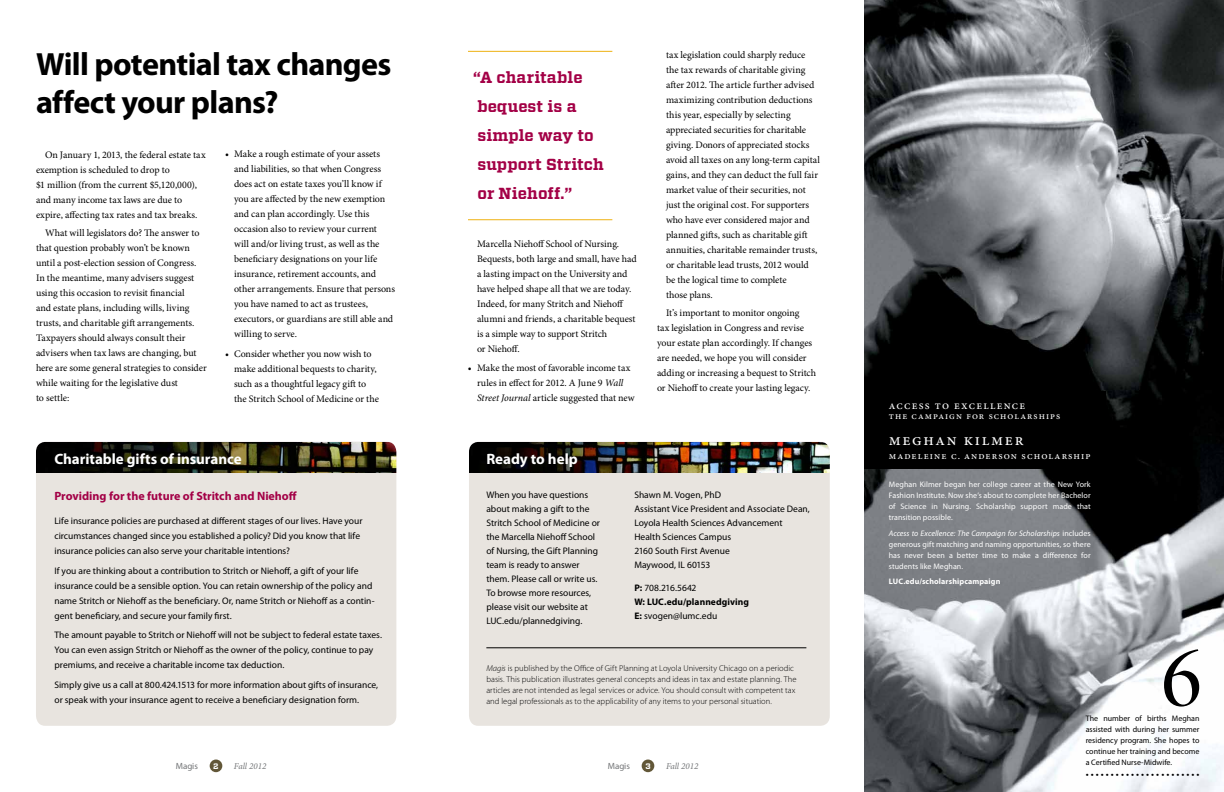
<style>
.page{position:relative;width:1224px;height:792px;background:#fff}
.page>*{position:absolute;margin:0;border:0;box-sizing:border-box;transform-origin:0 0}
.t1{font:93.6px "Minion Pro Disp";color:#000}
.t2{font:700 32.2px/38px "Myriad Pro";letter-spacing:-.025em;color:#000}
.t3{font:16.9px "Minion Pro";letter-spacing:.1em;color:#fff}
.t4{font:700 16px/29px "Vitesse";letter-spacing:.01em;color:#a30046}
.t5{font:700 15px "Myriad Pro";letter-spacing:-.005em;color:#fff}
.t6{font:300 12.1px "Myriad Pro";color:#000}
.t7{font:700 12px "Myriad Pro";color:#a30046}
.t8{font:12px "Minion Pro";letter-spacing:.1em;color:#fff}
.t9{font:10.6px "Minion Pro";letter-spacing:.1em;color:#fff}
.t10{font:10.2px "Minion Pro";letter-spacing:.1em;color:#fff}
.t11{font:10px/15px "Minion Pro";letter-spacing:-.005em;color:#000}
.t12{font:9.5px/14px "Myriad Pro";color:#000}
.t13{font:700 9.5px/14px "Myriad Pro";letter-spacing:.005em;color:#000}
.t14{font:italic 9px "Minion Pro";color:#737577}
.t15{font:9px "Myriad Pro";color:#737577}
.t16{font:300 8.5px/11.3px "Myriad Pro";color:#000}
.t17{font:8px/11px "Myriad Pro";letter-spacing:.01em;color:#fff;text-align:justify}
.t18{font:8px/11px "Myriad Pro";color:#000;text-align:justify}
.t19{font:700 8px "Myriad Pro";letter-spacing:.015em;color:#fff}
.t20{font:700 8px "Vitesse";color:#fff}
.s1{font-style:italic}
.s2{font-weight:400}
</style>
<div class="page">
<img style="left:864px;top:0;width:360px;height:792px">
<div style="left:642px;top:760px;width:12px;height:12px;background:#625738;border-radius:50%"></div>
<div style="left:210px;top:760px;width:12px;height:12px;background:#625738;border-radius:50%"></div>
<svg style="left:36px;top:441px;width:361px;height:285px;background:#d2cfc8"></svg>
<div style="left:864px;top:391px;width:242px;height:78px;background:#000"></div>
<svg style="left:469px;top:441px;width:361px;height:285px;background:#d4d0cb"></svg>
<hr style="left:486px;top:648px;width:320px;height:1px;background:#000">
<hr style="left:468px;top:51px;width:144px;height:1px;background:#eeb111">
<hr style="left:468px;top:219px;width:144px;height:1px;background:#eeb111">
<h2 class="t2" style="left:36px;top:46px;width:357px">Will potential tax changes affect your plans?</h2>
<p class="t11" style="left:36px;top:148px;width:171px;text-indent:9px">On January 1, 2013, the federal estate tax exemption is scheduled to drop to<br>$1 million (from the current $5,120,000), and many income tax laws are due to expire, affecting tax rates and tax breaks.</p>
<p class="t11" style="left:36px;top:226px;width:172px;text-indent:9px">What will legislators do? The answer to that question probably won’t be known until a post-election session of Congress.<br>In the meantime, many advisers suggest using this occasion to revisit financial<br>and estate plans, including wills, living trusts, and charitable gift arrangements.<br>Taxpayers should always consult their advisers when tax laws are changing, but here are some general strategies to consider while waiting for the legislative dust<br>to settle:</p>
<p class="t11" style="left:234px;top:147px;width:163px;text-indent:-9px">• Make a rough estimate of your assets and liabilities, so that when Congress does act on estate taxes you’ll know if you are affected by the new exemption and can plan accordingly. Use this occasion also to review your current<br>will and/or living trust, as well as the beneficiary designations on your life insurance, retirement accounts, and other arrangements. Ensure that persons you have named to act as trustees, executors, or guardians are still able and willing to serve.</p>
<p class="t11" style="left:234px;top:346px;width:146px;text-indent:-9px">• Consider whether you now wish to make additional bequests to charity, such as a thoughtful legacy gift to the Stritch School of Medicine or the</p>
<h3 class="t4" style="left:473px;top:63px;width:132px">“A charitable bequest is a simple way to support Stritch or Niehoff.”</h3>
<p class="t11" style="left:477px;top:237px;width:161px">Marcella Niehoff School of Nursing.<br>Bequests, both large and small, have had a lasting impact on the University and have helped shape all that we are today.<br>Indeed, for many Stritch and Niehoff alumni and friends, a charitable bequest is a simple way to support Stritch<br>or Niehoff.</p>
<p class="t11" style="left:477px;top:361px;width:159px;text-indent:-9px">• Make the most of favorable income tax rules in effect for 2012. A June 9 <span class="s1">Wall<br>Street Journal</span> article suggested that new</p>
<h3 class="t5" style="left:54px;top:451px;width:189px">Charitable gifts of insurance</h3>
<h3 class="t5" style="left:486px;top:451px;width:93px">Ready to help</h3>
<p class="t11" style="left:666px;top:48px;width:156px">tax legislation could sharply reduce the tax rewards of charitable giving after 2012. The article further advised maximizing contribution deductions this year, especially by selecting appreciated securities for charitable giving. Donors of appreciated stocks avoid all taxes on any long-term capital gains, and they can deduct the full fair market value of their securities, not just the original cost. For supporters who have ever considered major and planned gifts, such as charitable gift annuities, charitable remainder trusts, or charitable lead trusts, 2012 would be the logical time to complete<br>those plans.</p>
<p class="t11" style="left:657px;top:306px;width:161px;text-indent:9px">It’s important to monitor ongoing<br>tax legislation in Congress and revise your estate plan accordingly. If changes are needed, we hope you will consider adding or increasing a bequest to Stritch or Niehoff to create your lasting legacy.</p>
<p class="t7" style="left:54px;top:489px;width:244px">Providing for the future of Stritch and Niehoff</p>
<p class="t12" style="left:54px;top:514px;width:309px;line-height:15px">Life insurance policies are purchased at different stages of our lives. Have your circumstances changed since you established a policy? Did you know that life insurance policies can also serve your charitable intentions?</p>
<p class="t12" style="left:54px;top:563px;width:322px;line-height:15px">If you are thinking about a contribution to Stritch or Niehoff, a gift of your life insurance could be a sensible option. You can retain ownership of the policy and name Stritch or Niehoff as the beneficiary. Or, name Stritch or Niehoff as a contin&shy;gent beneficiary, and secure your family first.</p>
<p class="t12" style="left:54px;top:628px;width:329px;line-height:15px">The amount payable to Stritch or Niehoff will not be subject to federal estate taxes.<br>You can even assign Stritch or Niehoff as the owner of the policy, continue to pay premiums, and receive a charitable income tax deduction.</p>
<p class="t12" style="left:54px;top:677px;width:325px;line-height:15px">Simply give us a call at 800.424.1513 for more information about gifts of insurance, or speak with your insurance agent to receive a beneficiary designation form.</p>
<p class="t12" style="left:486px;top:488px;width:115px">When you have questions about making a gift to the<br>Stritch School of Medicine or the Marcella Niehoff School of Nursing, the Gift Planning team is ready to answer them. Please call or write us.<br>To browse more resources, please visit our website at<br>LUC.edu/plannedgiving.</p>
<p class="t12" style="left:634px;top:488px;width:177px">Shawn M. Vogen, PhD<br>Assistant Vice President and Associate Dean,<br>Loyola Health Sciences Advancement<br>Health Sciences Campus<br>2160 South First Avenue<br>Maywood, IL 60153</p>
<p class="t13" style="left:634px;top:581px;width:116px">P: <span class="s2">708.216.5642<br></span>W: LUC.edu/plannedgiving<br>E: <span class="s2">svogen@lumc.edu</span></p>
<p class="t16" style="left:486px;top:662px;width:312px"><span class="s1">Magis</span> is published by the Office of Gift Planning at Loyola University Chicago on a periodic basis. This publication illustrates general concepts and ideas in tax and estate planning. The articles are not intended as legal services or advice. You should consult with competent tax and legal professionals as to the applicability of any items to your personal situation.</p>
<p class="t15" style="left:176px;top:761px;width:24px">Magis</p>
<p class="t20" style="left:213px;top:761px;width:7px">2</p>
<p class="t14" style="left:234px;top:760px;width:34px">Fall 2012</p>
<p class="t15" style="left:608px;top:761px;width:24px">Magis</p>
<p class="t20" style="left:645px;top:761px;width:7px">3</p>
<p class="t14" style="left:666px;top:760px;width:34px">Fall 2012</p>
<p class="t8" style="left:889px;top:398px;width:138px">access to excellence</p>
<p class="t10" style="left:889px;top:410px;width:173px">the campaign for scholarships</p>
<h3 class="t3" style="left:889px;top:429px;width:136px">meghan kilmer</h3>
<p class="t9" style="left:889px;top:449px;width:203px">madeleine c. anderson scholarship</p>
<p class="t17" style="left:889px;top:479px;width:203px">Meghan Kilmer began her college career at the New York Fashion Institute. Now she’s about to complete her Bachelor of Science in Nursing. Scholarship support made that transition possible.</p>
<p class="t17" style="left:889px;top:528px;width:203px"><span class="s1">Access to Excellence: The Campaign for Scholarships</span> includes generous gift matching and naming opportunities, so there has never been a better time to make a difference for students like Meghan.</p>
<p class="t19" style="left:889px;top:577px;width:113px">LUC.edu/scholarshipcampaign</p>
<h1 class="t1" style="left:1160px;top:620px;width:44px">6</h1>
<p class="t18" style="left:1086px;top:713px;width:115px">The number of births Meghan assisted with during her summer residency program. She hopes to continue her training and become a Certified Nurse-Midwife.</p>
<p class="t6" style="left:1086px;top:767px;width:115px">• • • • • • • • • • • • • • • • • • • • • • •</p>
</div>
